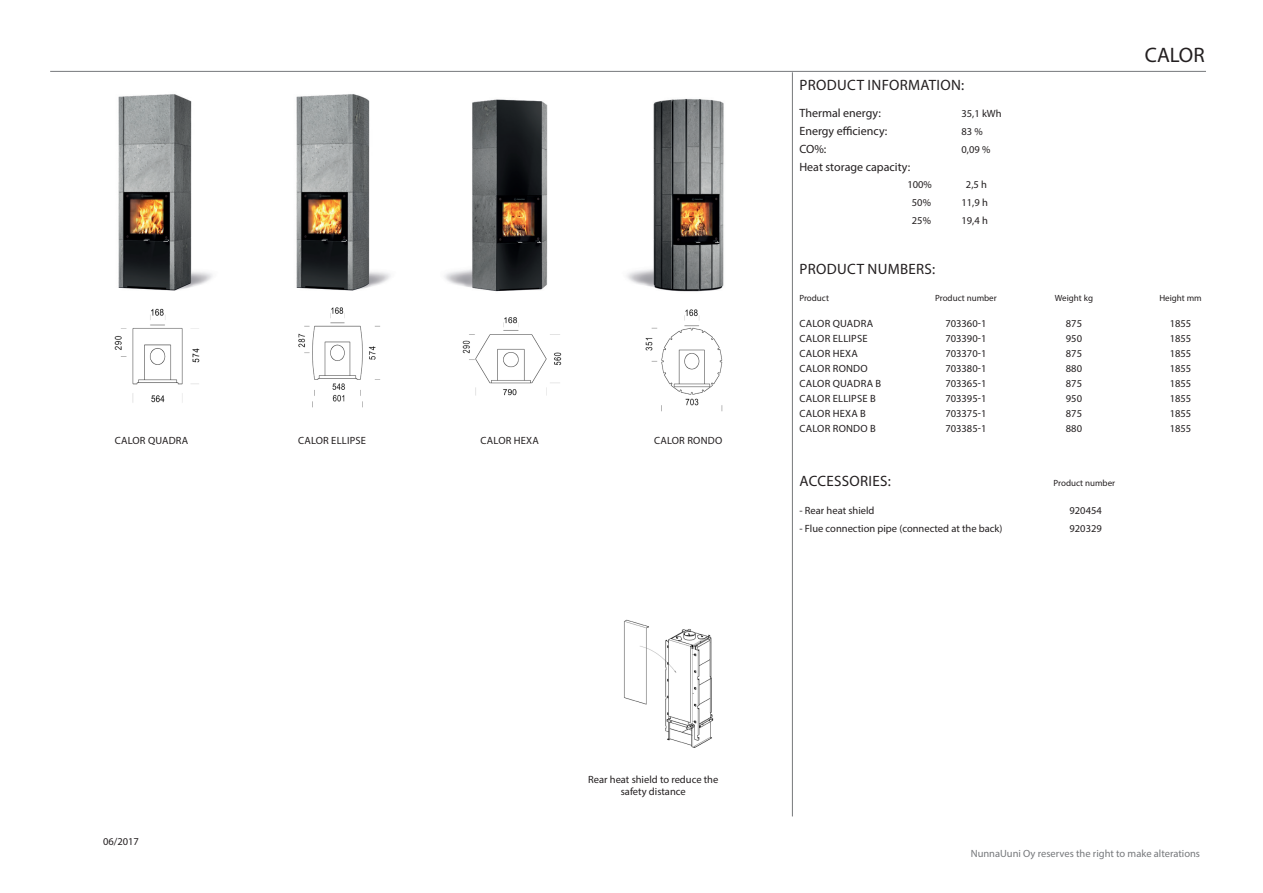
<style>
.page{position:relative;width:1263px;height:893px;background:#fff}
.page>*{position:absolute;margin:0;border:0;box-sizing:border-box;transform-origin:0 0}
.t1{font:21px "Myriad Pro";color:#231f20}
.Tuotesivun_otsikot{font:15px "Myriad Pro";letter-spacing:.02em;color:#231f20}
.Tuotesivun_tuotetied{font:12px "Myriad Pro";color:#231f20}
.Tuotesivun_tuotenrot{font:10.5px "Myriad Pro";color:#231f20}
.Tuotesivun_tuotetied-2{font:10.5px "Myriad Pro";color:#231f20}
.Tuotesivun_tuotenrot-2{font:10.5px "Myriad Pro";letter-spacing:.02em;color:#231f20}
.Tuotesivun_Pohjakuvi{font:10.5px "Myriad Pro";letter-spacing:.02em;color:#231f20}
.LIUSKANUMEROINTI{font:10.5px "Myriad Pro";color:#76787b}
.tulisijanimet{font:10.5px/12.6px "Myriad Pro";color:#231f20;text-align:center}
.Tuotesivun_pikkuotsa{font:9px "Myriad Pro";color:#231f20}
.Tuotesivun_otsikot-2{font:9px "Myriad Pro";color:#231f20}
</style>
<div class="page">
<hr style="left:792px;top:72px;width:1px;height:744px;background:#76787b">
<hr style="left:50px;top:71px;width:1156px;height:1px;background:#76787b">
<img style="left:118px;top:94px;width:95px;height:197px">
<img style="left:627px;top:99px;width:97px;height:193px">
<img style="left:444px;top:99px;width:104px;height:193px">
<img style="left:296px;top:94px;width:95px;height:197px">
<img style="left:114px;top:308px;width:86px;height:95px">
<img style="left:645px;top:309px;width:78px;height:103px">
<img style="left:462px;top:317px;width:100px;height:79px">
<img style="left:298px;top:307px;width:83px;height:101px">
<img style="left:624px;top:619px;width:90px;height:129px">
<p class="Tuotesivun_Pohjakuvi" style="left:115px;top:434px;width:75px">CALOR QUADRA</p>
<p class="Tuotesivun_Pohjakuvi" style="left:103px;top:835px;width:37px">06/2017</p>
<p class="Tuotesivun_Pohjakuvi" style="left:298px;top:434px;width:70px">CALOR ELLIPSE</p>
<p class="Tuotesivun_Pohjakuvi" style="left:481px;top:434px;width:60px">CALOR HEXA</p>
<p class="Tuotesivun_Pohjakuvi" style="left:654px;top:434px;width:70px">CALOR RONDO</p>
<p class="t1" style="left:1145px;top:42px;width:61px">CALOR</p>
<p class="Tuotesivun_otsikot" style="left:800px;top:76px;width:166px">PRODUCT INFORMATION:</p>
<p class="Tuotesivun_tuotetied" style="left:799px;top:106px;width:83px">Thermal energy:</p>
<p class="Tuotesivun_tuotetied-2" style="left:961px;top:107px;width:42px">35,1 kWh</p>
<p class="Tuotesivun_tuotetied" style="left:799px;top:124px;width:89px">Energy efficiency:</p>
<p class="Tuotesivun_tuotetied-2" style="left:961px;top:125px;width:23px">83 %</p>
<p class="Tuotesivun_tuotetied" style="left:799px;top:141px;width:28px">CO%:</p>
<p class="Tuotesivun_tuotetied-2" style="left:961px;top:143px;width:30px">0,09 %</p>
<p class="Tuotesivun_tuotetied" style="left:799px;top:159px;width:112px">Heat storage capacity:</p>
<p class="Tuotesivun_tuotetied-2" style="left:907px;top:178px;width:26px">100%</p>
<p class="Tuotesivun_tuotetied-2" style="left:966px;top:178px;width:22px">2,5 h</p>
<p class="Tuotesivun_tuotetied-2" style="left:912px;top:196px;width:21px">50%</p>
<p class="Tuotesivun_tuotetied-2" style="left:961px;top:196px;width:28px">11,9 h</p>
<p class="Tuotesivun_tuotetied-2" style="left:912px;top:214px;width:21px">25%</p>
<p class="Tuotesivun_tuotetied-2" style="left:961px;top:214px;width:28px">19,4 h</p>
<p class="Tuotesivun_otsikot" style="left:800px;top:260px;width:137px">PRODUCT NUMBERS:</p>
<p class="Tuotesivun_pikkuotsa" style="left:799px;top:293px;width:31px">Product</p>
<p class="Tuotesivun_pikkuotsa" style="left:935px;top:293px;width:63px">Product number</p>
<p class="Tuotesivun_pikkuotsa" style="left:1055px;top:293px;width:40px">Weight kg</p>
<p class="Tuotesivun_pikkuotsa" style="left:1159px;top:293px;width:44px">Height mm</p>
<p class="Tuotesivun_tuotenrot-2" style="left:799px;top:317px;width:75px">CALOR QUADRA</p>
<p class="Tuotesivun_tuotenrot" style="left:945px;top:317px;width:43px">703360-1</p>
<p class="Tuotesivun_tuotenrot" style="left:1066px;top:317px;width:18px">875</p>
<p class="Tuotesivun_tuotenrot" style="left:1170px;top:317px;width:23px">1855</p>
<p class="Tuotesivun_tuotenrot-2" style="left:799px;top:332px;width:70px">CALOR ELLIPSE</p>
<p class="Tuotesivun_tuotenrot" style="left:945px;top:332px;width:43px">703390-1</p>
<p class="Tuotesivun_tuotenrot" style="left:1066px;top:332px;width:18px">950</p>
<p class="Tuotesivun_tuotenrot" style="left:1170px;top:332px;width:23px">1855</p>
<p class="Tuotesivun_tuotenrot-2" style="left:799px;top:347px;width:60px">CALOR HEXA</p>
<p class="Tuotesivun_tuotenrot" style="left:945px;top:347px;width:43px">703370-1</p>
<p class="Tuotesivun_tuotenrot" style="left:1066px;top:347px;width:18px">875</p>
<p class="Tuotesivun_tuotenrot" style="left:1170px;top:347px;width:23px">1855</p>
<p class="Tuotesivun_tuotenrot-2" style="left:799px;top:362px;width:70px">CALOR RONDO</p>
<p class="Tuotesivun_tuotenrot" style="left:945px;top:362px;width:43px">703380-1</p>
<p class="Tuotesivun_tuotenrot" style="left:1066px;top:362px;width:18px">880</p>
<p class="Tuotesivun_tuotenrot" style="left:1170px;top:362px;width:23px">1855</p>
<p class="Tuotesivun_tuotenrot-2" style="left:799px;top:377px;width:83px">CALOR QUADRA B</p>
<p class="Tuotesivun_tuotenrot" style="left:945px;top:377px;width:43px">703365-1</p>
<p class="Tuotesivun_tuotenrot" style="left:1066px;top:377px;width:18px">875</p>
<p class="Tuotesivun_tuotenrot" style="left:1170px;top:377px;width:23px">1855</p>
<p class="Tuotesivun_tuotenrot-2" style="left:799px;top:392px;width:78px">CALOR ELLIPSE B</p>
<p class="Tuotesivun_tuotenrot" style="left:945px;top:392px;width:43px">703395-1</p>
<p class="Tuotesivun_tuotenrot" style="left:1066px;top:392px;width:18px">950</p>
<p class="Tuotesivun_tuotenrot" style="left:1170px;top:392px;width:23px">1855</p>
<p class="Tuotesivun_tuotenrot-2" style="left:799px;top:407px;width:68px">CALOR HEXA B</p>
<p class="Tuotesivun_tuotenrot" style="left:945px;top:407px;width:43px">703375-1</p>
<p class="Tuotesivun_tuotenrot" style="left:1066px;top:407px;width:18px">875</p>
<p class="Tuotesivun_tuotenrot" style="left:1170px;top:407px;width:23px">1855</p>
<p class="Tuotesivun_tuotenrot-2" style="left:799px;top:422px;width:78px">CALOR RONDO B</p>
<p class="Tuotesivun_tuotenrot" style="left:945px;top:422px;width:43px">703385-1</p>
<p class="Tuotesivun_tuotenrot" style="left:1066px;top:422px;width:18px">880</p>
<p class="Tuotesivun_tuotenrot" style="left:1170px;top:422px;width:23px">1855</p>
<p class="Tuotesivun_otsikot" style="left:800px;top:471px;width:93px">ACCESSORIES:</p>
<p class="Tuotesivun_otsikot-2" style="left:1054px;top:477px;width:63px">Product number</p>
<p class="Tuotesivun_tuotetied-2" style="left:799px;top:504px;width:77px">- Rear heat shield</p>
<p class="Tuotesivun_tuotetied-2" style="left:1069px;top:504px;width:34px">920454</p>
<p class="Tuotesivun_tuotetied-2" style="left:799px;top:522px;width:205px">- Flue connection pipe (connected at the back)</p>
<p class="Tuotesivun_tuotetied-2" style="left:1069px;top:522px;width:34px">920329</p>
<p class="tulisijanimet" style="left:588px;top:773px;width:132px">Rear heat shield to reduce the safety distance</p>
<p class="LIUSKANUMEROINTI" style="left:971px;top:847px;width:231px">NunnaUuni Oy reserves the right to make alterations</p>
</div>
